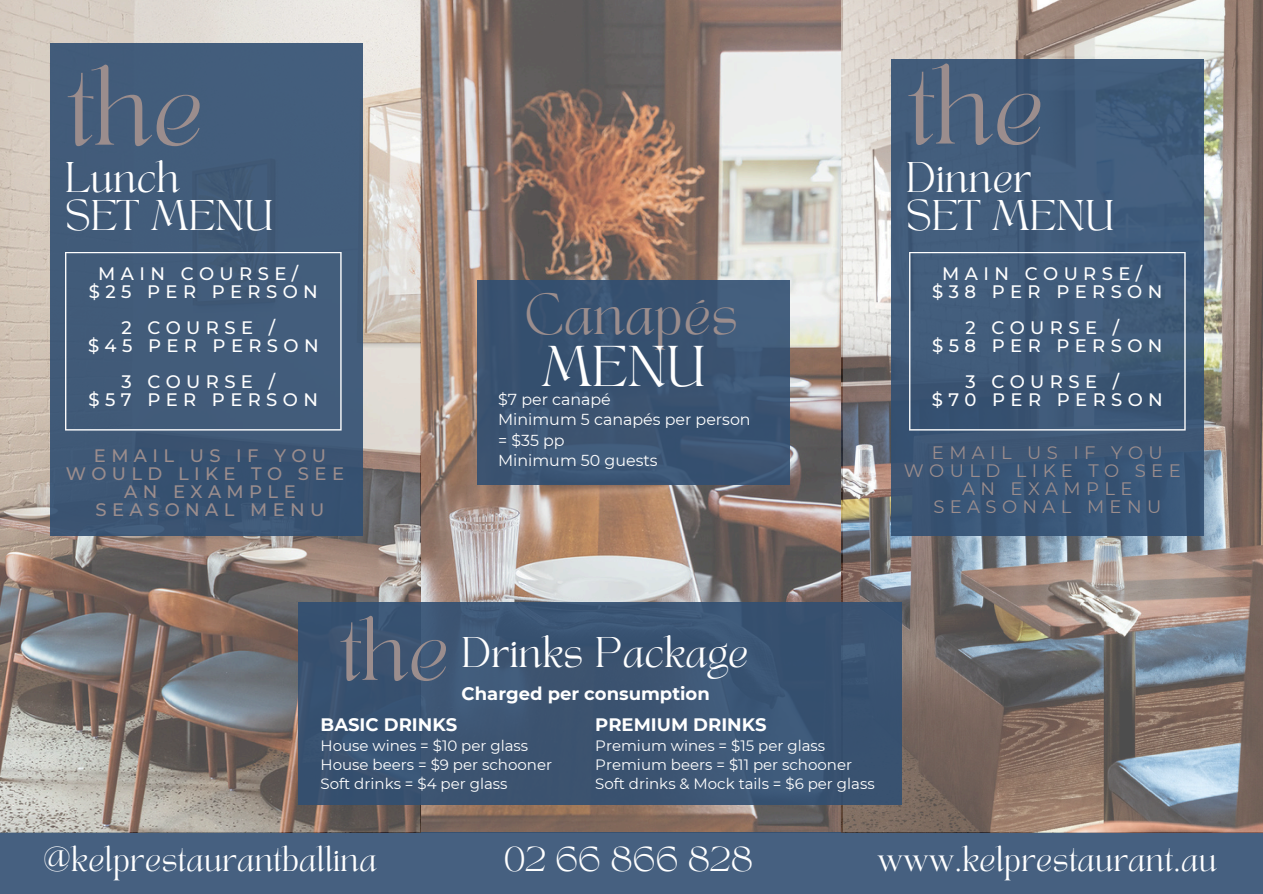
<style>
.page{position:relative;width:1263px;height:894px;background:#fff}
.page>*{position:absolute;margin:0;border:0;box-sizing:border-box;transform-origin:0 0}
.t1{font:75px "TANAEGEAN";color:#9b8d8d}
.t2{font:60px "TANAEGEAN";color:#9b8d8d}
.t3{font:40.2px "TANAEGEAN";letter-spacing:.01em;color:#9b8d8d}
.t4{font:40.2px "TANAEGEAN";color:#fff}
.t5{font:30px/38.2px "TANAEGEAN";letter-spacing:.01em;color:#fff}
.t6{font:24px "TANAEGEAN";letter-spacing:.01em;color:#fff}
.t7{font:500 18px/18px "Montserrat";letter-spacing:.3em;color:#fff;text-align:center}
.t8{font:500 18px/18px "Montserrat";letter-spacing:.3em;color:#9b8d8d;text-align:center}
.t9{font:18px/18px "Montserrat";letter-spacing:.3em;color:#9b8d8d;text-align:center}
.t10{font:700 18px "Montserrat";color:#fff}
.t11{font:15.9px/20.4px "Montserrat";color:#fff}
.t12{font:15px "Montserrat";color:#fff}
</style>
<div class="page">
<img style="left:0;top:0;width:1263px;height:832px">
<div style="left:0;top:832px;width:1263px;height:61px;background:#466080"></div>
<div style="left:50px;top:43px;width:313px;height:492px;background:#425b7a"></div>
<div style="left:891px;top:59px;width:313px;height:476px;background:#405b7a"></div>
<div style="left:477px;top:280px;width:312px;height:204px;background:linear-gradient(to right,#385170,#3d5775)"></div>
<svg style="left:65px;top:252px;width:277px;height:178px"></svg>
<svg style="left:909px;top:252px;width:277px;height:178px"></svg>
<div style="left:299px;top:602px;width:603px;height:202px;background:#3b5371"></div>
<p class="t1" style="left:68px;top:65px;width:138px">the</p>
<p class="t5" style="left:65px;top:162px;width:210px">Lunch<br>SET MENU</p>
<h3 class="t7" style="left:89px;top:265px;width:230px">MAIN COURSE/ $25 PER PERSON</h3>
<p class="t7" style="left:88px;top:319px;width:232px">2 COURSE /<br>$45 PER PERSON</p>
<p class="t7" style="left:89px;top:373px;width:231px">3 COURSE /<br>$57 PER PERSON</p>
<h1 class="t3" style="left:524px;top:291px;width:215px">Canapés</h1>
<h1 class="t4" style="left:542px;top:343px;width:165px">MENU</h1>
<h6 class="t11" style="left:498px;top:409px;width:254px">Minimum 5 canapés per person = $35 pp</h6>
<h4 class="t11" style="left:498px;top:388px;width:114px">$7 per canapé</h4>
<h6 class="t8" style="left:94px;top:446px;width:234px">EMAIL US IF YOU</h6>
<h6 class="t11" style="left:498px;top:450px;width:161px">Minimum 50 guests</h6>
<h6 class="t8" style="left:66px;top:464px;width:280px">WOULD LIKE TO SEE<br>AN EXAMPLE<br>SEASONAL MENU</h6>
<h6 class="t1" style="left:908px;top:63px;width:138px">the</h6>
<p class="t5" style="left:906px;top:162px;width:210px">Dinner<br>SET MENU</p>
<h6 class="t7" style="left:932px;top:265px;width:232px">MAIN COURSE/ $38 PER PERSON</h6>
<h6 class="t7" style="left:932px;top:319px;width:232px">2 COURSE /<br>$58 PER PERSON</h6>
<h1 class="t7" style="left:932px;top:373px;width:233px">3 COURSE /<br>$70 PER PERSON</h1>
<p class="t9" style="left:904px;top:443px;width:278px">EMAIL US IF YOU<br>WOULD LIKE TO SEE</p>
<p class="t9" style="left:933px;top:479px;width:229px">AN EXAMPLE<br>SEASONAL MENU</p>
<h2 class="t2" style="left:340px;top:615px;width:111px">the</h2>
<h4 class="t5" style="left:462px;top:637px;width:288px">Drinks Package</h4>
<p class="t10" style="left:462px;top:682px;width:250px">Charged per consumption</p>
<p class="t10" style="left:321px;top:713px;width:138px">BASIC DRINKS</p>
<p class="t12" style="left:321px;top:736px;width:209px">House wines = $10 per glass</p>
<p class="t12" style="left:321px;top:755px;width:233px">House beers = $9 per schooner</p>
<p class="t12" style="left:321px;top:774px;width:188px">Soft drinks = $4 per glass</p>
<p class="t10" style="left:595px;top:713px;width:173px">PREMIUM DRINKS</p>
<p class="t12" style="left:595px;top:736px;width:231px">Premium wines = $15 per glass</p>
<p class="t12" style="left:595px;top:755px;width:258px">Premium beers = $11 per schooner</p>
<p class="t12" style="left:595px;top:774px;width:281px">Soft drinks &amp; Mock tails = $6 per glass</p>
<h4 class="t6" style="left:43px;top:845px;width:335px">@kelprestaurantballina</h4>
<p class="t6" style="left:504px;top:845px;width:251px">02 66 866 828</p>
<h6 class="t6" style="left:878px;top:845px;width:341px">www.kelprestaurant.au</h6>
</div>
